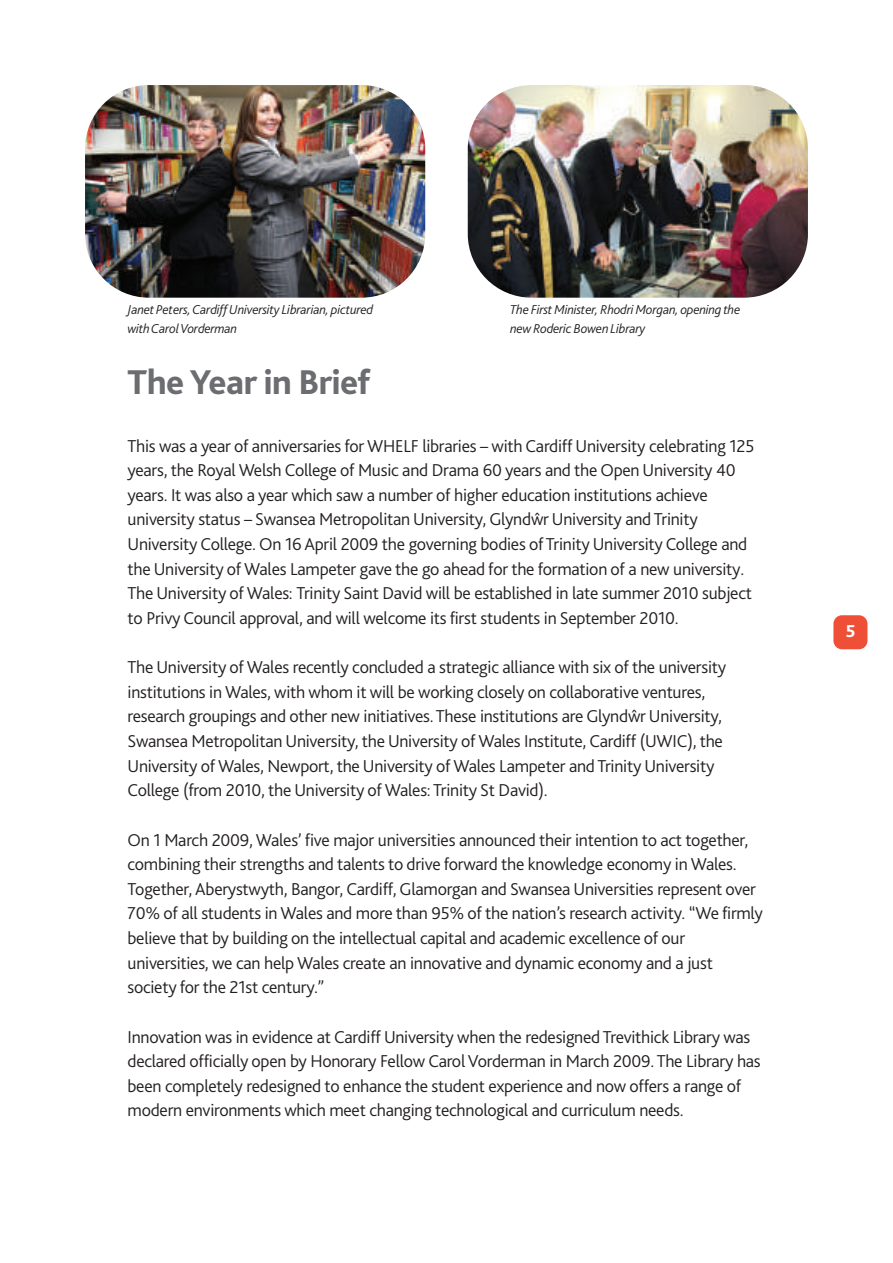
<style>
.page{position:relative;width:893px;height:1263px;background:#fff}
.page>*{position:absolute;margin:0;border:0;box-sizing:border-box;transform-origin:0 0}
.t1{font:800 36px "Bliss 2";letter-spacing:-.015em;color:#6c6d70}
.t2{font:300 18px/24.6px "Bliss 2";letter-spacing:-.015em;color:#231f20}
.t3{font:800 18px "Bliss 2";color:#fff}
.t4{font:italic 300 13.5px/18.5px "Bliss 2";letter-spacing:-.015em;color:#231f20}
</style>
<div class="page">
<div style="left:833px;top:615px;width:34px;height:34px;background:#ef4f37;border-radius:9px"></div>
<img style="left:85px;top:85px;width:340px;height:213px;border-radius:64px">
<img style="left:468px;top:85px;width:340px;height:213px;border-radius:64px">
<p class="t4" style="left:128px;top:302px;width:247px">Janet Peters,CardiffUniversity Librarian, pictured withCarolVorderman</p>
<p class="t4" style="left:510px;top:302px;width:231px">The First Minister, Rhodri Morgan, opening the new Roderic Bowen Library</p>
<h1 class="t1" style="left:128px;top:368px;width:245px">The Year in Brief</h1>
<p class="t2" style="left:128px;top:435px;width:628px">This was a year of anniversaries for WHELF libraries – with Cardiff University celebrating 125 years, the Royal Welsh College of Music and Drama 60 years and the Open University 40 years. It was also a year which saw a number of higher education institutions achieve university status – Swansea Metropolitan University, Glyndŵr University and Trinity University College. On 16 April 2009 the governing bodies of Trinity University College and the University of Wales Lampeter gave the go ahead for the formation of a new university.<br>The University of Wales: Trinity Saint David will be established in late summer 2010 subject to Privy Council approval, and will welcome its first students in September 2010.</p>
<p class="t2" style="left:128px;top:657px;width:600px">The University of Wales recently concluded a strategic alliance with six of the university institutions in Wales, with whom it will be working closely on collaborative ventures, research groupings and other new initiatives. These institutions are Glyndŵr University, Swansea Metropolitan University, the University of Wales Institute, Cardiff (UWIC), the University of Wales, Newport, the University of Wales Lampeter and Trinity University College (from 2010, the University of Wales: Trinity St David).</p>
<p class="t2" style="left:128px;top:829px;width:637px">On 1 March 2009, Wales’ five major universities announced their intention to act together, combining their strengths and talents to drive forward the knowledge economy in Wales.<br>Together, Aberystwyth, Bangor, Cardiff, Glamorgan and Swansea Universities represent over 70% of all students in Wales and more than 95% of the nation’s research activity. “We firmly believe that by building on the intellectual capital and academic excellence of our universities, we can help Wales create an innovative and dynamic economy and a just society for the 21st century.”</p>
<p class="t2" style="left:128px;top:1026px;width:635px">Innovation was in evidence at Cardiff University when the redesigned Trevithick Library was declared officially open by Honorary Fellow CarolVorderman in March 2009. The Library has been completely redesigned to enhance the student experience and now offers a range of modern environments which meet changing technological and curriculum needs.</p>
<p class="t3" style="left:846px;top:624px;width:11px">5</p>
</div>
